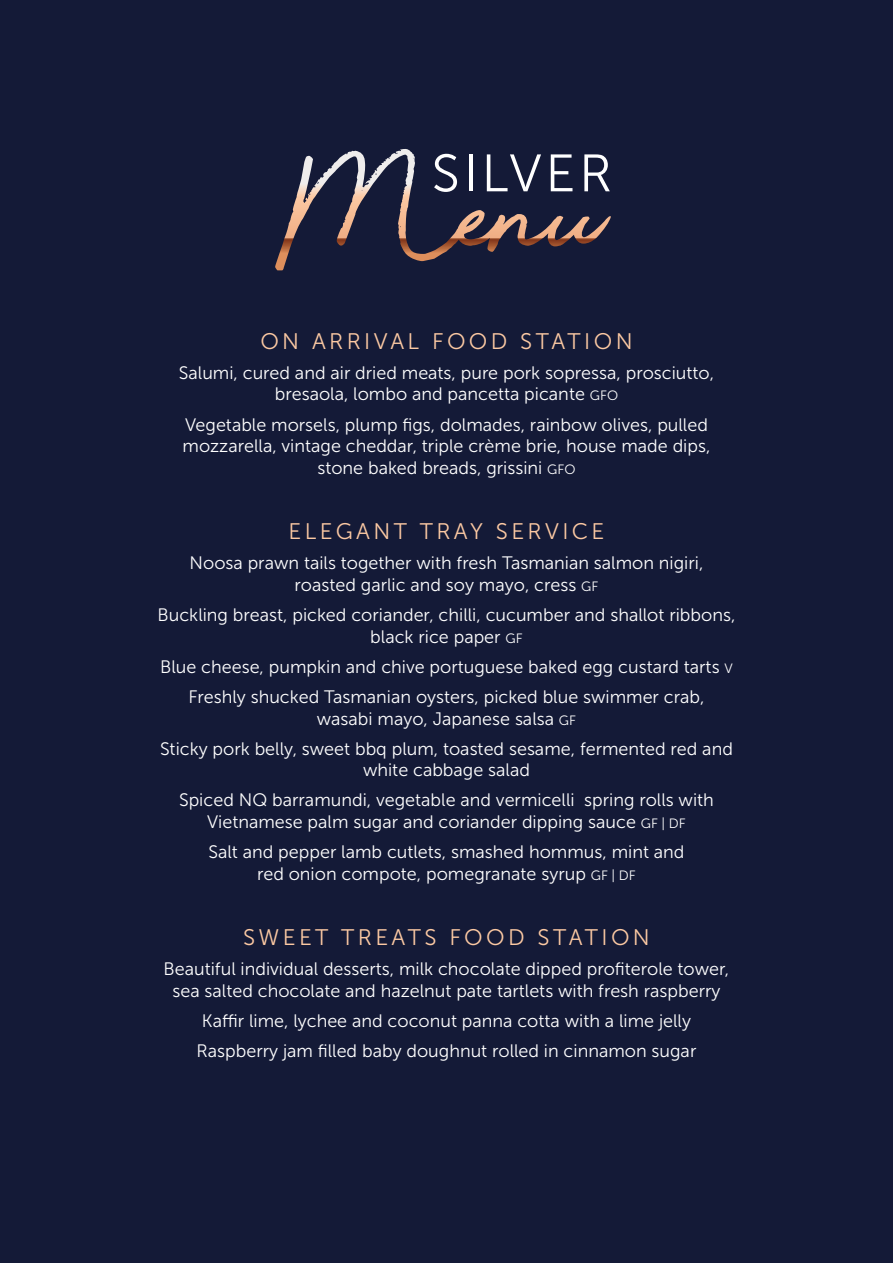
<style>
.page{position:relative;width:893px;height:1263px;background:#141a37}
.page>*{position:absolute;margin:0;border:0;box-sizing:border-box;transform-origin:0 0}
.t1{font:52.5px "Museo Sans 300";letter-spacing:.07em;color:#fff}
.t2{font:22.5px "Museo Sans 300";letter-spacing:.15em;color:#fcc9a3}
.t3{font:18px/21.6px "Museo Sans 300";color:#fff;text-align:center}
.s1{font-size:13.5px}
</style>
<div class="page">
<svg style="left:275px;top:150px;width:126px;height:120px"></svg>
<p class="t1" style="left:431px;top:145px;width:182px">SILVER</p>
<p class="t2" style="left:260px;top:329px;width:374px">ON ARRIVAL FOOD STATION</p>
<p class="t3" style="left:179px;top:362px;width:537px">Salumi, cured and air dried meats, pure pork sopressa, prosciutto, bresaola, lombo and pancetta picante <span class="s1">GFO</span></p>
<p class="t3" style="left:183px;top:414px;width:529px">Vegetable morsels, plump figs, dolmades, rainbow olives, pulled mozzarella, vintage cheddar, triple crème brie, house made dips, stone baked breads, grissini <span class="s1">GFO</span></p>
<p class="t2" style="left:288px;top:519px;width:317px">ELEGANT TRAY SERVICE</p>
<p class="t3" style="left:190px;top:553px;width:515px">Noosa prawn tails together with fresh Tasmanian salmon nigiri, roasted garlic and soy mayo, cress <span class="s1">GF</span></p>
<p class="t3" style="left:158px;top:604px;width:579px">Buckling breast, picked coriander, chilli, cucumber and shallot ribbons, black rice paper <span class="s1">GF</span></p>
<p class="t3" style="left:160px;top:656px;width:574px">Blue cheese, pumpkin and chive portuguese baked egg custard tarts <span class="s1">V</span></p>
<p class="t3" style="left:188px;top:686px;width:518px">Freshly shucked Tasmanian oysters, picked blue swimmer crab, wasabi mayo, Japanese salsa <span class="s1">GF</span></p>
<p class="t3" style="left:160px;top:738px;width:574px">Sticky pork belly, sweet bbq plum, toasted sesame, fermented red and white cabbage salad</p>
<p class="t3" style="left:179px;top:789px;width:536px">Spiced NQ barramundi, vegetable and vermicelli spring rolls with<br>Vietnamese palm sugar and coriander dipping sauce <span class="s1">GF | DF</span></p>
<p class="t3" style="left:208px;top:841px;width:478px">Salt and pepper lamb cutlets, smashed hommus, mint and red onion compote, pomegranate syrup <span class="s1">GF | DF</span></p>
<p class="t2" style="left:243px;top:925px;width:408px">SWEET TREATS FOOD STATION</p>
<p class="t3" style="left:164px;top:958px;width:567px">Beautiful individual desserts, milk chocolate dipped profiterole tower, sea salted chocolate and hazelnut pate tartlets with fresh raspberry</p>
<p class="t3" style="left:202px;top:1010px;width:490px">Kaffir lime, lychee and coconut panna cotta with a lime jelly</p>
<p class="t3" style="left:197px;top:1040px;width:501px">Raspberry jam filled baby doughnut rolled in cinnamon sugar</p>
</div>
